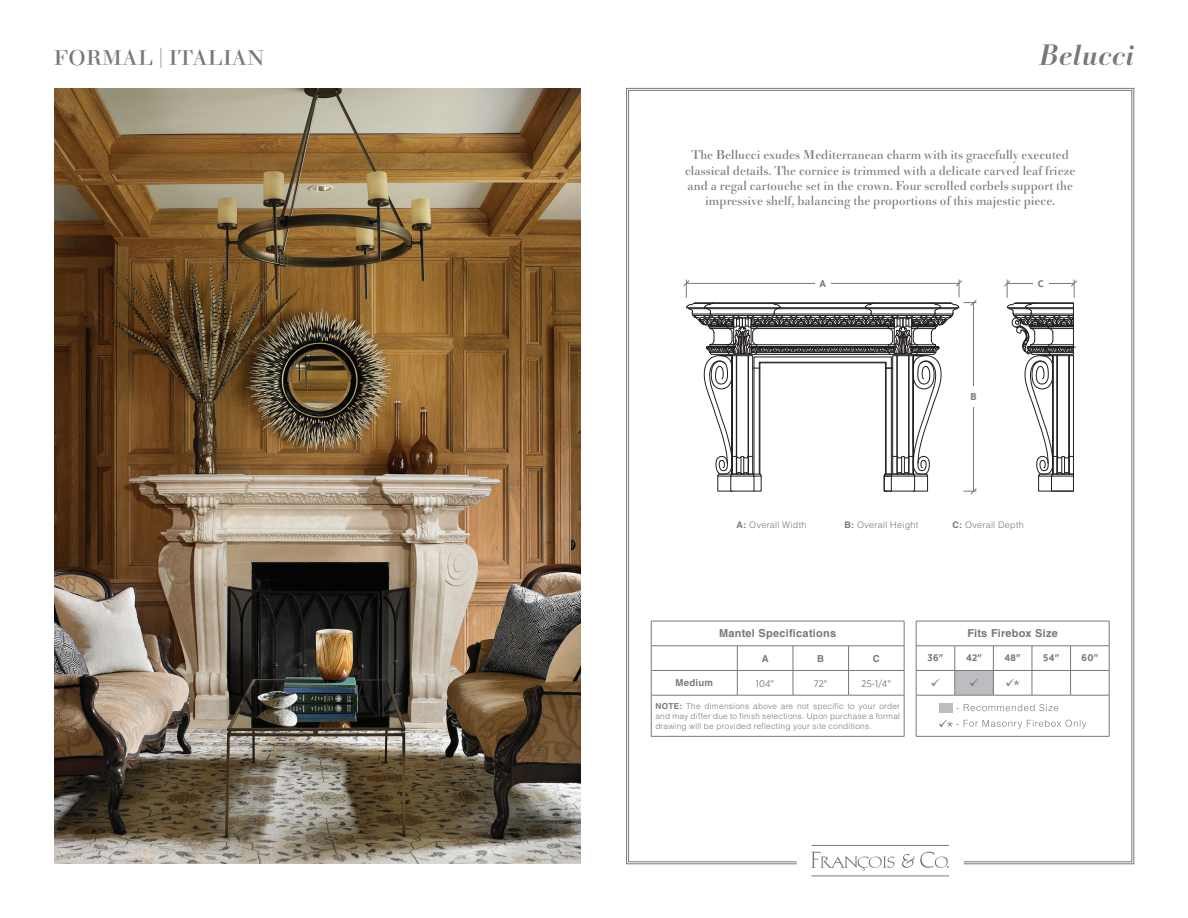
<style>
.page{position:relative;width:1188px;height:918px;background:#fff}
.page>*{position:absolute;margin:0;border:0;box-sizing:border-box;transform-origin:0 0}
.t1{font:italic 700 29.4px "Holmen OT";letter-spacing:.02em;color:#76787b}
.t2{font:22.95px "Acanthus OT";letter-spacing:.03em;color:#76787b}
.t3{font:300 17.85px "Helvetica LT Std";color:#76787b}
.t4{font:13.65px/15.3px "Acanthus OT";letter-spacing:.01em;color:#76787b;text-align:center}
.t5{font:700 10.95px "Helvetica LT Std";letter-spacing:.025em;color:#76787b}
.t6{font:700 9.75px "Gotham Narrow";color:#76787b}
.t7{font:700 9.6px "Gotham Narrow";letter-spacing:.025em;color:#76787b}
.t8{font:9.6px "Gotham Narrow";letter-spacing:.01em;color:#76787b}
.t9{font:700 9.6px "Helvetica LT Std";letter-spacing:.025em;color:#76787b}
.t10{font:300 9px "Helvetica LT Std";letter-spacing:.035em;color:#76787b}
.t11{font:300 8.25px/9.9px "Helvetica LT Std";letter-spacing:.03em;color:#76787b;text-align:justify}
.s1{font-weight:700}
</style>
<div class="page">
<svg style="left:626px;top:88px;width:508px;height:776px"></svg>
<hr style="left:811px;top:845px;width:138px;height:1px;background:#76787b">
<hr style="left:811px;top:875px;width:138px;height:1px;background:#76787b">
<svg style="left:902px;top:854px;width:12px;height:14px"></svg>
<svg style="left:811px;top:852px;width:84px;height:18px"></svg>
<svg style="left:920px;top:852px;width:29px;height:16px"></svg>
<img style="left:54px;top:88px;width:526px;height:776px">
<div style="left:651px;top:621px;width:458px;height:141px;background:#fff"></div>
<div style="left:955px;top:670px;width:38px;height:25px;background:#bcbdc0"></div>
<hr style="left:651px;top:621px;width:86px;height:1px;background:#76787b">
<hr style="left:737px;top:621px;width:56px;height:1px;background:#76787b">
<hr style="left:793px;top:621px;width:56px;height:1px;background:#76787b">
<hr style="left:849px;top:621px;width:55px;height:1px;background:#76787b">
<hr style="left:916px;top:621px;width:39px;height:1px;background:#76787b">
<hr style="left:955px;top:621px;width:38px;height:1px;background:#76787b">
<hr style="left:993px;top:621px;width:39px;height:1px;background:#76787b">
<hr style="left:1032px;top:621px;width:39px;height:1px;background:#76787b">
<hr style="left:1071px;top:621px;width:38px;height:1px;background:#76787b">
<hr style="left:651px;top:646px;width:86px;height:1px;background:#76787b">
<hr style="left:737px;top:646px;width:56px;height:1px;background:#76787b">
<hr style="left:793px;top:646px;width:56px;height:1px;background:#76787b">
<hr style="left:849px;top:646px;width:55px;height:1px;background:#76787b">
<hr style="left:916px;top:646px;width:39px;height:1px;background:#76787b">
<hr style="left:955px;top:646px;width:38px;height:1px;background:#76787b">
<hr style="left:993px;top:646px;width:39px;height:1px;background:#76787b">
<hr style="left:1032px;top:646px;width:39px;height:1px;background:#76787b">
<hr style="left:1071px;top:646px;width:38px;height:1px;background:#76787b">
<hr style="left:651px;top:670px;width:86px;height:1px;background:#76787b">
<svg style="left:651px;top:621px;width:1px;height:74px"></svg>
<hr style="left:737px;top:670px;width:56px;height:1px;background:#76787b">
<svg style="left:737px;top:646px;width:1px;height:49px"></svg>
<hr style="left:793px;top:670px;width:56px;height:1px;background:#76787b">
<svg style="left:793px;top:646px;width:1px;height:49px"></svg>
<hr style="left:849px;top:670px;width:55px;height:1px;background:#76787b">
<svg style="left:848px;top:647px;width:1px;height:48px"></svg>
<svg style="left:904px;top:621px;width:1px;height:74px"></svg>
<hr style="left:916px;top:670px;width:39px;height:1px;background:#76787b">
<svg style="left:916px;top:621px;width:1px;height:74px"></svg>
<hr style="left:955px;top:670px;width:38px;height:1px;background:#76787b">
<hr style="left:993px;top:670px;width:39px;height:1px;background:#76787b">
<svg style="left:993px;top:646px;width:1px;height:49px"></svg>
<hr style="left:1032px;top:670px;width:39px;height:1px;background:#76787b">
<svg style="left:1032px;top:646px;width:1px;height:49px"></svg>
<hr style="left:1071px;top:670px;width:38px;height:1px;background:#76787b">
<svg style="left:1070px;top:647px;width:1px;height:48px"></svg>
<svg style="left:1109px;top:621px;width:1px;height:74px"></svg>
<hr style="left:651px;top:695px;width:86px;height:1px;background:#76787b">
<hr style="left:737px;top:695px;width:56px;height:1px;background:#76787b">
<hr style="left:793px;top:695px;width:56px;height:1px;background:#76787b">
<hr style="left:849px;top:695px;width:55px;height:1px;background:#76787b">
<hr style="left:916px;top:695px;width:39px;height:1px;background:#76787b">
<hr style="left:955px;top:695px;width:38px;height:1px;background:#76787b">
<hr style="left:993px;top:695px;width:39px;height:1px;background:#76787b">
<hr style="left:1032px;top:695px;width:39px;height:1px;background:#76787b">
<hr style="left:1071px;top:695px;width:38px;height:1px;background:#76787b">
<hr style="left:651px;top:695px;width:1px;height:41px;background:#76787b">
<hr style="left:904px;top:695px;width:1px;height:41px;background:#76787b">
<hr style="left:916px;top:695px;width:1px;height:41px;background:#76787b">
<hr style="left:1109px;top:695px;width:1px;height:41px;background:#76787b">
<hr style="left:651px;top:736px;width:86px;height:1px;background:#76787b">
<hr style="left:737px;top:736px;width:56px;height:1px;background:#76787b">
<hr style="left:793px;top:736px;width:56px;height:1px;background:#76787b">
<hr style="left:849px;top:736px;width:55px;height:1px;background:#76787b">
<hr style="left:916px;top:736px;width:39px;height:1px;background:#76787b">
<hr style="left:955px;top:736px;width:38px;height:1px;background:#76787b">
<hr style="left:993px;top:736px;width:39px;height:1px;background:#76787b">
<hr style="left:1032px;top:736px;width:39px;height:1px;background:#76787b">
<hr style="left:1071px;top:736px;width:38px;height:1px;background:#76787b">
<div style="left:939px;top:703px;width:13px;height:9px;background:#bcbdc0"></div>
<svg style="left:956px;top:704px;width:102px;height:7px"></svg>
<svg style="left:939px;top:719px;width:147px;height:10px"></svg>
<div style="left:1033px;top:276px;width:15px;height:14px;background:#fff"></div>
<div style="left:815px;top:276px;width:15px;height:14px;background:#fff"></div>
<div style="left:965px;top:387px;width:17px;height:20px;background:#fff"></div>
<svg style="left:683px;top:280px;width:294px;height:215px"></svg>
<svg style="left:1004px;top:280px;width:74px;height:212px"></svg>
<svg style="left:932px;top:646px;width:46px;height:49px"></svg>
<h2 class="t2" style="left:54px;top:40px;width:212px">FORMAL | ITALIAN</h2>
<h1 class="t1" style="left:1040px;top:38px;width:95px">Belucci</h1>
<p class="t4" style="left:685px;top:146px;width:392px">The Bellucci exudes Mediterranean charm with its gracefully executed classical details. The cornice is trimmed with a delicate carved leaf frieze and a regal cartouche set in the crown. Four scrolled corbels support the impressive shelf, balancing the proportions of this majestic piece.</p>
<p class="t6" style="left:819px;top:277px;width:8px">A</p>
<p class="t6" style="left:1038px;top:277px;width:8px">C</p>
<p class="t6" style="left:971px;top:390px;width:8px">B</p>
<p class="t10" style="left:737px;top:519px;width:72px"><span class="s1">A:</span> Overall Width</p>
<p class="t10" style="left:845px;top:519px;width:75px"><span class="s1">B:</span> Overall Height</p>
<p class="t10" style="left:953px;top:519px;width:73px"><span class="s1">C:</span> Overall Depth</p>
<p class="t5" style="left:719px;top:627px;width:119px">Mantel Specifications</p>
<p class="t5" style="left:967px;top:627px;width:92px">Fits Firebox Size</p>
<p class="t9" style="left:762px;top:652px;width:8px">A</p>
<p class="t9" style="left:817px;top:652px;width:8px">B</p>
<p class="t9" style="left:873px;top:652px;width:8px">C</p>
<p class="t7" style="left:928px;top:652px;width:17px">36"</p>
<p class="t7" style="left:966px;top:652px;width:18px">42"</p>
<p class="t7" style="left:1005px;top:652px;width:18px">48"</p>
<p class="t7" style="left:1043px;top:652px;width:18px">54"</p>
<p class="t7" style="left:1082px;top:652px;width:18px">60"</p>
<p class="t9" style="left:676px;top:677px;width:39px">Medium</p>
<p class="t8" style="left:756px;top:677px;width:20px">104"</p>
<p class="t8" style="left:814px;top:677px;width:15px">72"</p>
<p class="t8" style="left:862px;top:677px;width:31px">25-1/4"</p>
<h3 class="t3" style="left:1005px;top:676px;width:16px">✓*</h3>
<p class="t11" style="left:655px;top:701px;width:246px"><span class="s1">NOTE:</span> The dimensions above are not specific to your order and may differ due to finish selections. Upon purchase a formal drawing will be provided reflecting your site conditions.</p>
</div>
